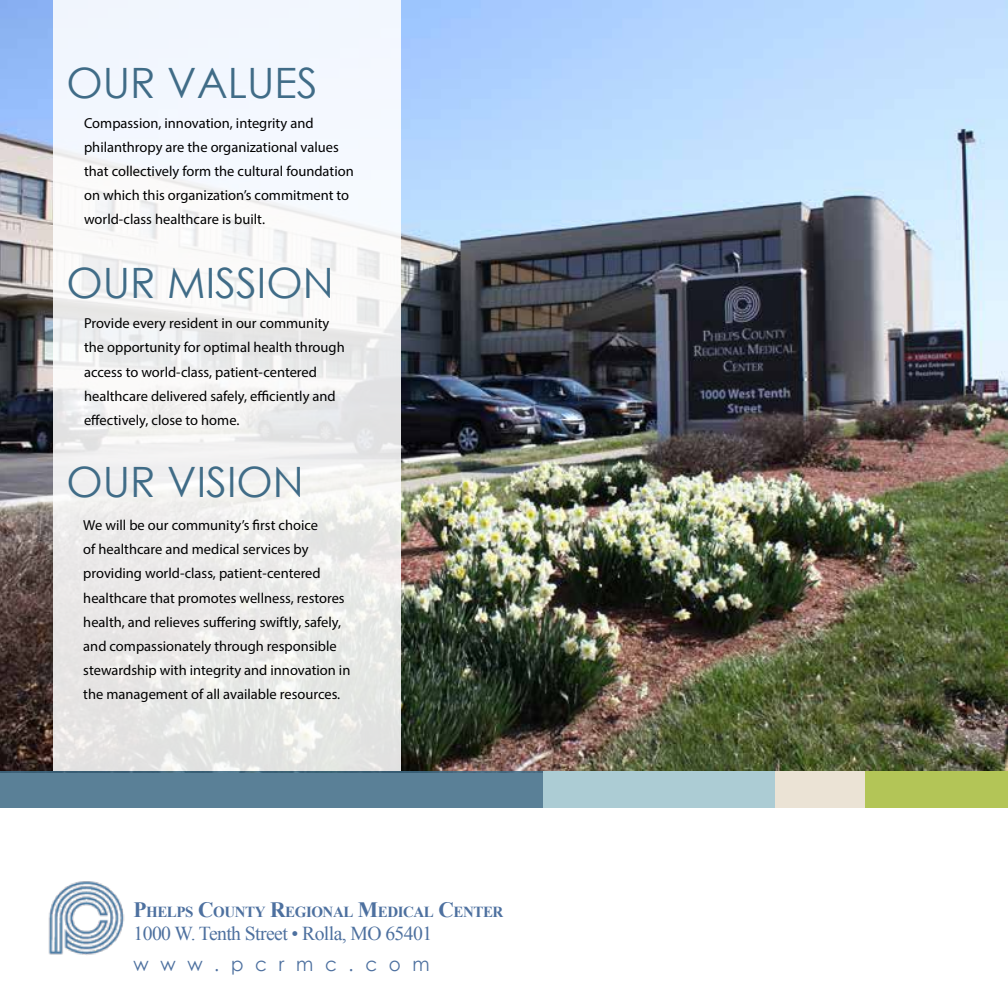
<style>
.page{position:relative;width:1008px;height:1008px;background:#fff}
.page>*{position:absolute;margin:0;border:0;box-sizing:border-box;transform-origin:0 0}
.t1{font:41.82px "Century Gothic";color:#406c87}
.t2{font:19.6px "Times New Roman";letter-spacing:-.03em;color:#4d709f}
.t3{font:19.07px "Century Gothic";letter-spacing:.64em;color:#4d709f;scale:.96 1}
.t4{font:700 15.22px "Times New Roman";letter-spacing:-.03em;color:#4d709f}
.t5{font:14.53px/24.2px "Myriad Pro";color:#000}
.s1{font-size:21.88px}
</style>
<div class="page">
<img style="left:48px;top:881px;width:77px;height:74px">
<img style="left:0;top:0;width:1008px;height:771px">
<div style="left:0;top:771px;width:543px;height:37px;background:#5a8097"></div>
<div style="left:862px;top:771px;width:146px;height:37px;background:#b3c557"></div>
<div style="left:543px;top:771px;width:284px;height:37px;background:#acccd4"></div>
<div style="left:776px;top:771px;width:89px;height:37px;background:#ebe3d5"></div>
<svg style="left:53px;top:0;width:348px;height:771px"></svg>
<h1 class="t1" style="left:66px;top:54px;width:253px">OUR VALUES</h1>
<p class="t5" style="left:84px;top:110px;width:271px">Compassion, innovation, integrity and philanthropy are the organizational values that collectively form the cultural foundation on which this organization’s commitment to world-class healthcare is built.</p>
<h1 class="t1" style="left:66px;top:254px;width:269px">OUR MISSION</h1>
<p class="t5" style="left:84px;top:311px;width:262px">Provide every resident in our community the opportunity for optimal health through access to world-class, patient-centered healthcare delivered safely, efficiently and effectively, close to home.</p>
<h1 class="t1" style="left:66px;top:453px;width:239px">OUR VISION</h1>
<p class="t5" style="left:83px;top:513px;width:269px">We will be our community’s first choice<br>of healthcare and medical services by providing world-class, patient-centered healthcare that promotes wellness, restores health, and relieves suffering swiftly, safely, and compassionately through responsible stewardship with integrity and innovation in the management of all available resources.</p>
<p class="t4" style="left:134px;top:901px;width:371px"><span class="s1">P</span>HELPS <span class="s1">C</span>OUNTY <span class="s1">R</span>EGIONAL <span class="s1">M</span>EDICAL <span class="s1">C</span>ENTER</p>
<h2 class="t2" style="left:134px;top:921px;width:300px">1000 W. Tenth Street • Rolla, MO 65401</h2>
<h3 class="t3" style="left:134px;top:951px;width:310px">www.pcrmc.com</h3>
</div>
